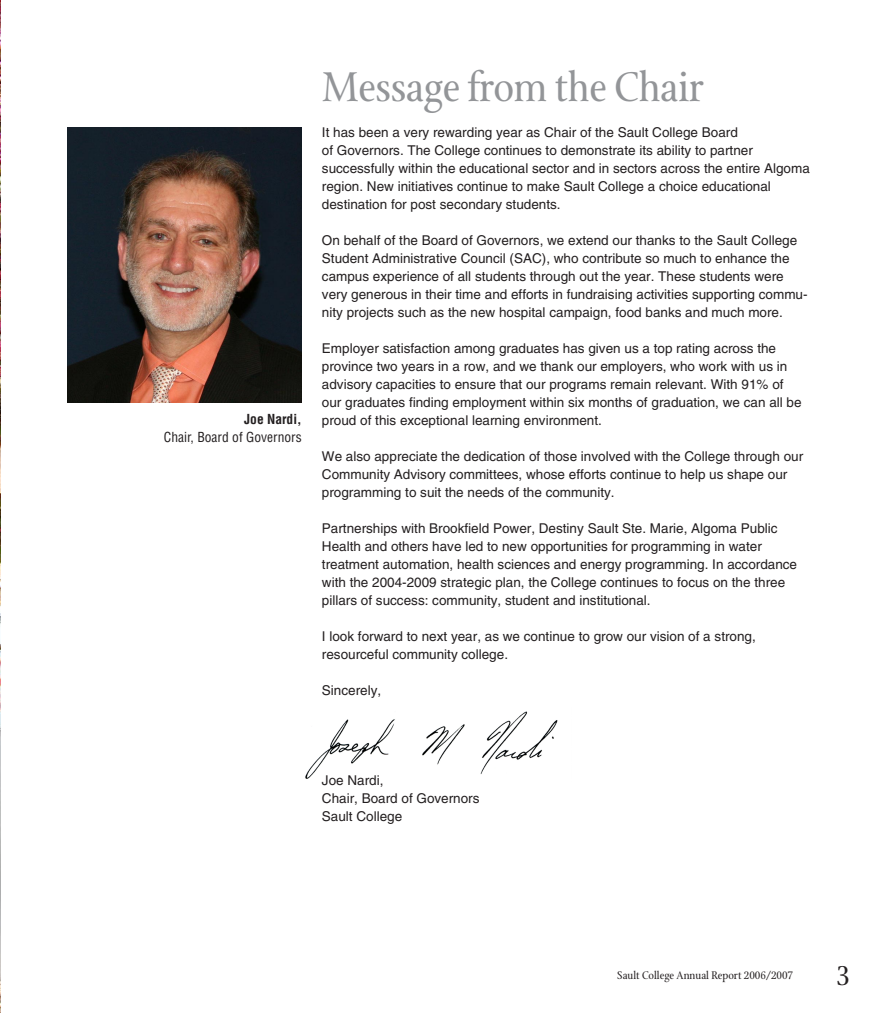
<style>
.page{position:relative;width:878px;height:1013px;background:#fff}
.page>*{position:absolute;margin:0;border:0;box-sizing:border-box;transform-origin:0 0}
.t1{font:45px "Stone Print";letter-spacing:-.01em;color:#939598}
.t2{font:30px "Stone Print";color:#231f20}
.body{font:13.5px/18px "Helvetica";color:#231f20}
.t3{font:condensed 13.5px "Helvetica";color:#231f20}
.index_bold{font:700 condensed 13.5px "Helvetica";color:#231f20}
.t4{font:12px "Stone Print";color:#231f20}
</style>
<div class="page">
<img style="left:68px;top:127px;width:234px;height:275px">
<img style="left:305px;top:711px;width:253px;height:68px">
<img style="left:0;top:0;width:1px;height:1012px">
<p class="index_bold" style="left:244px;top:411px;width:59px">Joe Nardi,</p>
<p class="t3" style="left:164px;top:428px;width:139px">Chair, Board of Governors</p>
<p class="t1" style="left:322px;top:61px;width:383px">Message from the Chair</p>
<p class="body" style="left:322px;top:123px;width:489px">It has been a very rewarding year as Chair of the Sault College Board<br>of Governors. The College continues to demonstrate its ability to partner successfully within the educational sector and in sectors across the entire Algoma region. New initiatives continue to make Sault College a choice educational destination for post secondary students.</p>
<p class="body" style="left:322px;top:231px;width:487px">On behalf of the Board of Governors, we extend our thanks to the Sault College Student Administrative Council (SAC), who contribute so much to enhance the campus experience of all students through out the year. These students were very generous in their time and efforts in fundraising activities supporting commu&shy;nity projects such as the new hospital campaign, food banks and much more.</p>
<p class="body" style="left:322px;top:339px;width:481px">Employer satisfaction among graduates has given us a top rating across the province two years in a row, and we thank our employers, who work with us in advisory capacities to ensure that our programs remain relevant. With 91% of our graduates finding employment within six months of graduation, we can all be proud of this exceptional learning environment.</p>
<p class="body" style="left:322px;top:447px;width:482px">We also appreciate the dedication of those involved with the College through our<br>Community Advisory committees, whose efforts continue to help us shape our programming to suit the needs of the community.</p>
<p class="body" style="left:322px;top:519px;width:476px">Partnerships with Brookfield Power, Destiny Sault Ste. Marie, Algoma Public Health and others have led to new opportunities for programming in water treatment automation, health sciences and energy programming. In accordance with the 2004-2009 strategic plan, the College continues to focus on the three pillars of success: community, student and institutional.</p>
<p class="body" style="left:322px;top:627px;width:435px">I look forward to next year, as we continue to grow our vision of a strong, resourceful community college.</p>
<p class="body" style="left:322px;top:681px;width:61px">Sincerely,</p>
<p class="body" style="left:322px;top:771px;width:63px">Joe Nardi,</p>
<p class="body" style="left:322px;top:789px;width:159px">Chair, Board of Governors</p>
<p class="body" style="left:322px;top:807px;width:82px">Sault College</p>
<p class="t4" style="left:617px;top:968px;width:177px">Sault College Annual Report 2006/2007</p>
<h2 class="t2" style="left:836px;top:958px;width:15px">3</h2>
</div>
